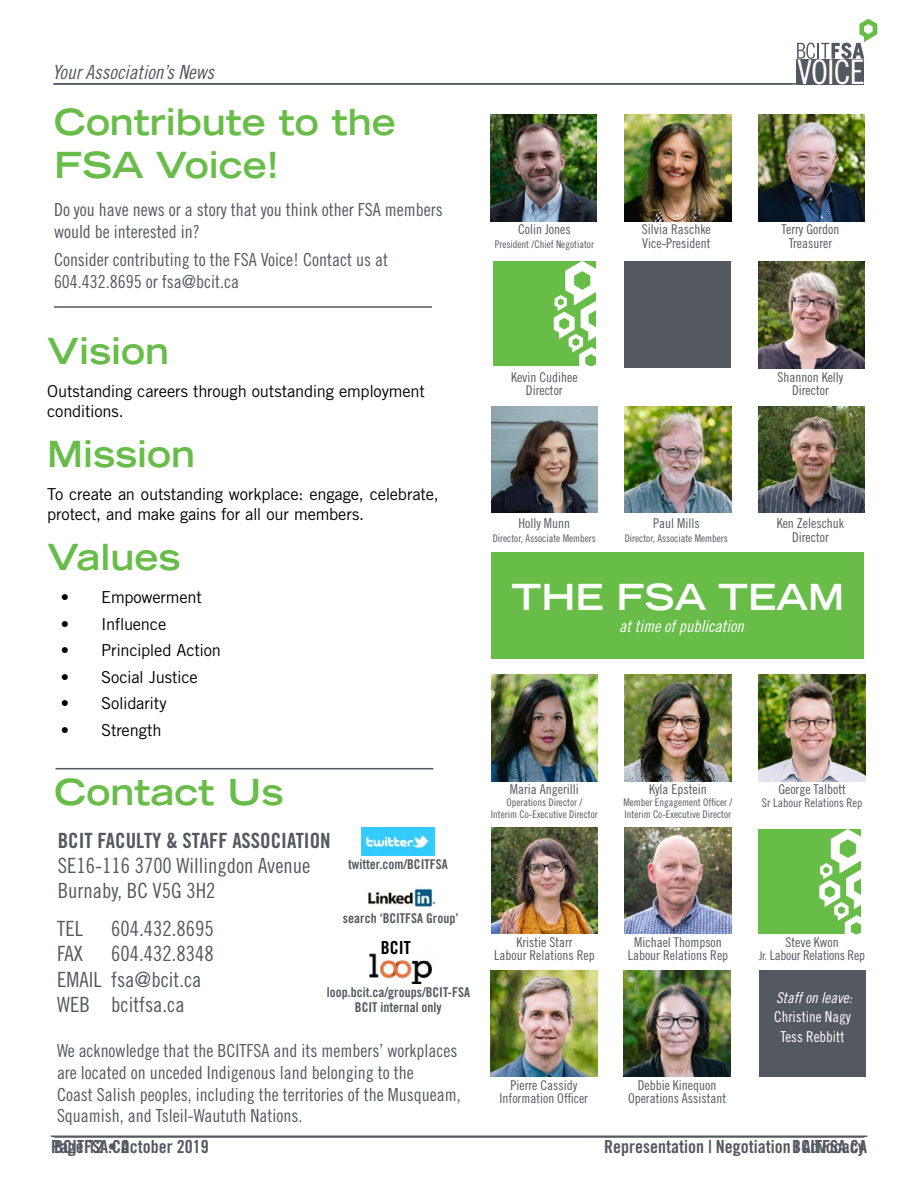
<style>
.page{position:relative;width:918px;height:1188px;background:#fff}
.page>*{position:absolute;margin:0;border:0;box-sizing:border-box;transform-origin:0 0}
.title____old{font:700 expanded 36px "Trade Gothic LT Std";color:#68bd49}
.best_practices__titl{font:700 expanded 36px "Trade Gothic LT Std";color:#fff}
.t1{font:33.9px "Trade Gothic LT Std Cn 18";letter-spacing:-.025em;color:#fff}
.t2{font:21px "Trade Gothic LT Std Cn 18";color:#545861}
.t3{font:21px "Trade Gothic LT Std Bd Cn 20";color:#545861}
.t4{font:19.5px "Trade Gothic LT Std Cn 18 Obl";color:#545861}
.t5{font:18px/21.6px "Trade Gothic LT Std Cn 18";color:#545861}
.t6{font:18px "Trade Gothic LT Std Bd Cn 20";color:#545861}
.t7{font:18px "Trade Gothic LT Std Bd Cn 20";color:#000}
.body{font:16.5px/19.8px "Trade Gothic LT Std";letter-spacing:-.015em;color:#000}
.t8{font:16.5px "Trade Gothic LT Std Cn 18 Obl";color:#fff}
.image_caption{font:15px/19.5px "Trade Gothic LT Std Cn 18";color:#fff;text-align:center}
.t9{font:13.5px/13.5px "Trade Gothic LT Std Cn 18";color:#545861;text-align:center}
.t10{font:13.5px "Trade Gothic LT Std Bd Cn 20";color:#545861}
.t11{font:13.5px "Trade Gothic LT Std Cn 18";letter-spacing:-.02em;color:#545861}
.t12{font:12px "Trade Gothic LT Std Cn 18";color:#545861}
.t13{font:10.5px/12px "Trade Gothic LT Std Cn 18";color:#545861;text-align:center}
.s1{font-size:12px}
.s2{font-family:"Trade Gothic LT Std Cn 18 Obl"}
</style>
<div class="page">
<div style="left:491px;top:553px;width:373px;height:106px;background:#68bd49"></div>
<div style="left:759px;top:970px;width:107px;height:107px;background:#545861"></div>
<img style="left:758px;top:115px;width:107px;height:106px">
<img style="left:625px;top:115px;width:106px;height:106px">
<img style="left:758px;top:262px;width:107px;height:106px">
<div style="left:625px;top:262px;width:106px;height:106px;background:#545861"></div>
<div style="left:493px;top:262px;width:103px;height:104px;background:#68bd49"></div>
<svg style="left:554px;top:262px;width:42px;height:104px"></svg>
<img style="left:625px;top:406px;width:106px;height:107px">
<img style="left:758px;top:406px;width:107px;height:107px">
<img style="left:492px;top:406px;width:105px;height:107px">
<img style="left:491px;top:675px;width:107px;height:106px">
<img style="left:625px;top:675px;width:106px;height:106px">
<img style="left:491px;top:827px;width:107px;height:107px">
<img style="left:625px;top:827px;width:106px;height:107px">
<img style="left:759px;top:675px;width:106px;height:106px">
<img style="left:624px;top:970px;width:106px;height:107px">
<img style="left:490px;top:115px;width:107px;height:106px">
<img style="left:491px;top:970px;width:106px;height:107px">
<div style="left:758px;top:830px;width:103px;height:104px;background:#68bd49"></div>
<svg style="left:819px;top:830px;width:42px;height:104px"></svg>
<hr style="left:51px;top:1136px;width:816px;height:1px;background:#545861">
<hr style="left:54px;top:83px;width:810px;height:2px;background:#545861">
<img style="left:362px;top:828px;width:72px;height:28px">
<img style="left:368px;top:888px;width:67px;height:19px">
<img style="left:369px;top:951px;width:63px;height:33px">
<hr style="left:54px;top:306px;width:378px;height:2px;background:#545861">
<hr style="left:56px;top:768px;width:378px;height:1px;background:#545861">
<hr style="left:54px;top:1136px;width:810px;height:2px;background:#545861">
<div style="left:797px;top:59px;width:67px;height:25px;background:#545861"></div>
<svg style="left:797px;top:19px;width:80px;height:40px"></svg>
<p class="t4" style="left:52px;top:61px;width:164px">Your Association’s News</p>
<p class="title____old" style="left:54px;top:98px;width:343px">Contribute to the</p>
<p class="title____old" style="left:54px;top:141px;width:226px">FSA Voice!</p>
<p class="t5" style="left:54px;top:199px;width:390px">Do you have news or a story that you think other FSA members would be interested in?</p>
<p class="t5" style="left:54px;top:249px;width:336px">Consider contributing to the FSA Voice! Contact us at<br>604.432.8695 or fsa@bcit.ca</p>
<p class="title____old" style="left:47px;top:327px;width:124px">Vision</p>
<p class="body" style="left:47px;top:381px;width:379px">Outstanding careers through outstanding employment conditions.</p>
<p class="title____old" style="left:47px;top:430px;width:149px">Mission</p>
<p class="body" style="left:47px;top:484px;width:393px">To create an outstanding workplace: engage, celebrate, protect, and make gains for all our members.</p>
<p class="title____old" style="left:47px;top:533px;width:135px">Values</p>
<p class="body" style="left:61px;top:587px;width:143px">• Empowerment</p>
<p class="body" style="left:61px;top:614px;width:107px">• Influence</p>
<p class="body" style="left:61px;top:640px;width:162px">• Principled Action</p>
<p class="body" style="left:61px;top:667px;width:139px">• Social Justice</p>
<p class="body" style="left:61px;top:693px;width:108px">• Solidarity</p>
<p class="body" style="left:61px;top:720px;width:102px">• Strength</p>
<p class="title____old" style="left:55px;top:769px;width:230px">Contact Us</p>
<p class="t3" style="left:58px;top:828px;width:274px">BCIT FACULTY &amp; STAFF ASSOCIATION</p>
<p class="t2" style="left:58px;top:853px;width:254px">SE16-116 3700 Willingdon Avenue</p>
<p class="t2" style="left:58px;top:878px;width:159px">Burnaby, BC V5G 3H2</p>
<p class="t10" style="left:348px;top:856px;width:101px">twitter.com/BCITFSA</p>
<p class="t2" style="left:57px;top:916px;width:27px">TEL</p>
<p class="t2" style="left:111px;top:916px;width:104px">604.432.8695</p>
<p class="t2" style="left:57px;top:941px;width:28px">FAX</p>
<p class="t2" style="left:111px;top:941px;width:104px">604.432.8348</p>
<p class="t2" style="left:57px;top:967px;width:146px">EMAIL fsa@bcit.ca</p>
<p class="t2" style="left:57px;top:992px;width:129px">WEB bcitfsa.ca</p>
<p class="t10" style="left:343px;top:910px;width:117px">search ‘BCITFSA Group’</p>
<p class="t7" style="left:381px;top:937px;width:32px">BCIT</p>
<p class="t10" style="left:327px;top:984px;width:145px">loop.bcit.ca/groups/BCIT-FSA</p>
<p class="t10" style="left:355px;top:999px;width:88px">BCIT internal only</p>
<p class="t5" style="left:57px;top:1040px;width:402px">We acknowledge that the BCITFSA and its members’ workplaces are located on unceded Indigenous land belonging to the</p>
<p class="t5" style="left:57px;top:1083px;width:405px">Coast Salish peoples, including the territories of the Musqueam,</p>
<p class="t5" style="left:57px;top:1105px;width:247px">Squamish, and Tsleil-Waututh Nations.</p>
<p class="t1" style="left:797px;top:52px;width:69px">VOICE</p>
<p class="t9" style="left:518px;top:223px;width:54px">Colin Jones</p>
<p class="t13" style="left:495px;top:238px;width:101px">President /Chief Negotiator</p>
<p class="t9" style="left:642px;top:223px;width:70px">Silvia Raschke</p>
<p class="t9" style="left:642px;top:236px;width:70px">Vice-President</p>
<p class="t9" style="left:782px;top:223px;width:59px">Terry Gordon</p>
<p class="t9" style="left:789px;top:236px;width:45px">Treasurer</p>
<p class="t9" style="left:511px;top:370px;width:68px">Kevin Cudihee</p>
<p class="t9" style="left:526px;top:383px;width:38px">Director</p>
<p class="t9" style="left:777px;top:370px;width:67px">Shannon Kelly</p>
<p class="t9" style="left:792px;top:383px;width:38px">Director</p>
<p class="t9" style="left:519px;top:517px;width:53px">Holly Munn</p>
<p class="t13" style="left:493px;top:532px;width:105px">Director, Associate Members</p>
<p class="t9" style="left:653px;top:517px;width:48px">Paul Mills</p>
<p class="t13" style="left:625px;top:532px;width:105px">Director, Associate Members</p>
<p class="t9" style="left:777px;top:517px;width:69px">Ken Zeleschuk<br>Director</p>
<p class="best_practices__titl" style="left:512px;top:573px;width:334px">THE FSA TEAM</p>
<p class="t8" style="left:619px;top:616px;width:126px">at time of publication</p>
<p class="t9" style="left:510px;top:782px;width:70px">Maria Angerilli</p>
<p class="t13" style="left:491px;top:796px;width:108px">Operations Director /<br>Interim Co-Executive Director</p>
<p class="t9" style="left:649px;top:782px;width:59px">Kyla Epstein</p>
<p class="t13" style="left:623px;top:796px;width:111px;text-align:left">Member Engagement Officer /<br>Interim Co-Executive Director</p>
<p class="t9" style="left:778px;top:782px;width:69px">George Talbott</p>
<p class="t12" style="left:762px;top:796px;width:102px">Sr Labour Relations Rep</p>
<p class="t9" style="left:494px;top:935px;width:102px">Kristie Starr<br>Labour Relations Rep</p>
<p class="t9" style="left:628px;top:935px;width:102px">Michael Thompson<br>Labour Relations Rep</p>
<p class="t9" style="left:510px;top:1078px;width:68px">Pierre Cassidy</p>
<p class="t9" style="left:500px;top:1092px;width:90px">Information Officer</p>
<p class="t9" style="left:638px;top:1078px;width:80px">Debbie Kinequon</p>
<p class="t9" style="left:628px;top:1092px;width:100px">Operations Assistant</p>
<p class="t9" style="left:785px;top:935px;width:55px">Steve Kwon</p>
<p class="t11" style="left:759px;top:948px;width:108px"><span class="s1">Jr.</span> Labour Relations Rep</p>
<p class="image_caption" style="left:774px;top:987px;width:79px"><span class="s2">Staff on leave:<br></span>Christine Nagy<br>Tess Rebbitt</p>
<p class="t6" style="left:51px;top:1136px;width:159px">Page 12 • October 2019</p>
<p class="t6" style="left:792px;top:1136px;width:76px">BCITFSA.CA</p>
<p class="t6" style="left:54px;top:1136px;width:76px">BCITFSA.CA</p>
<p class="t6" style="left:604px;top:1136px;width:262px">Representation | Negotiation | Advocacy</p>
</div>
